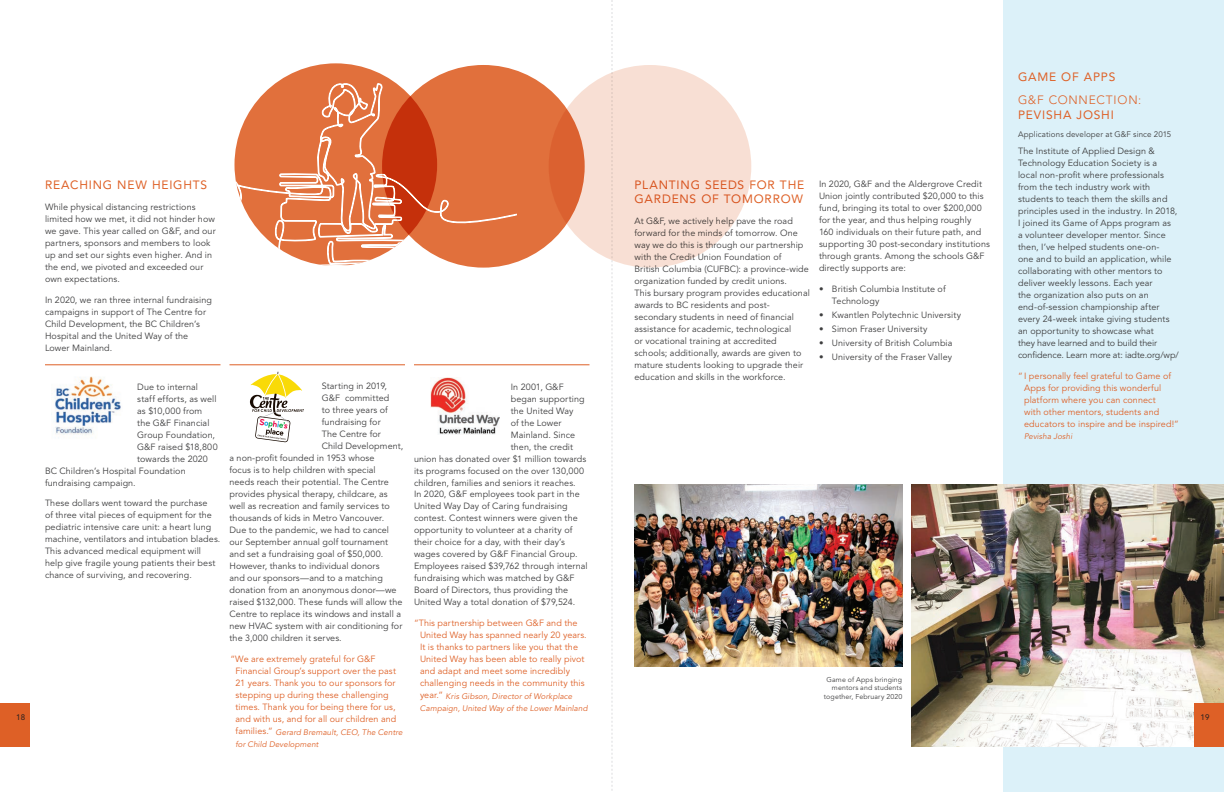
<style>
.page{position:relative;width:1224px;height:792px;background:#fff}
.page>*{position:absolute;margin:0;border:0;box-sizing:border-box;transform-origin:0 0}
.t1{font:12px/14.4px "Avenir LT Std";letter-spacing:.065em;color:#de6026}
.t2{font:300 12px "Avenir LT Std";letter-spacing:.065em;color:#de6026}
.t3{font:9px/12px "Avenir LT Std";letter-spacing:.01em;color:#3e3e3f}
.t4{font:9px/12px "Avenir LT Std";letter-spacing:.01em;color:#de6026}
.t5{font:italic 8px/12px "Avenir LT Std";letter-spacing:.015em;color:#de6026}
.t6{font:8px "Avenir LT Std";letter-spacing:.015em;color:#3e3e3f}
.t7{font:8px "Avenir LT Std";color:#231f20}
.t8{font:7px/8.4px "Avenir LT Std";letter-spacing:.02em;color:#3e3e3f;text-align:right}
.s1{font-style:normal;font-size:9px}
</style>
<div class="page">
<div style="left:0;top:703px;width:29px;height:43px;background:#de6026"></div>
<svg style="left:612px;top:0;width:1px;height:791px"></svg>
<div style="left:1004px;top:0;width:220px;height:792px;background:#dcf1f9"></div>
<img style="left:911px;top:485px;width:313px;height:262px">
<img style="left:634px;top:485px;width:268px;height:181px">
<div style="left:1195px;top:703px;width:29px;height:43px;background:#de6026"></div>
<div style="left:382px;top:65px;width:203px;height:203px;background:#e1703c;border-radius:50%"></div>
<svg style="left:437px;top:65px;width:80px;height:203px"></svg>
<svg style="left:234px;top:63px;width:203px;height:203px"></svg>
<svg style="left:549px;top:65px;width:202px;height:203px;background:#f5d3c5"></svg>
<svg style="left:250px;top:372px;width:54px;height:70px"></svg>
<img style="left:51px;top:376px;width:70px;height:59px">
<img style="left:431px;top:378px;width:69px;height:57px">
<hr style="left:45px;top:365px;width:175px;height:1px;background:#de6026">
<hr style="left:230px;top:365px;width:175px;height:1px;background:#de6026">
<hr style="left:414px;top:365px;width:176px;height:1px;background:#de6026">
<p class="t7" style="left:16px;top:713px;width:11px">30</p>
<p class="t7" style="left:16px;top:713px;width:11px">18</p>
<h1 class="t1" style="left:45px;top:178px;width:164px">REACHING NEW HEIGHTS</h1>
<p class="t3" style="left:45px;top:201px;width:172px">While physical distancing restrictions limited how we met, it did not hinder how we gave. This year called on G&amp;F, and our partners, sponsors and members to look up and set our sights even higher. And in the end, we pivoted and exceeded our own expectations.</p>
<p class="t3" style="left:45px;top:294px;width:169px">In 2020, we ran three internal fundraising campaigns in support of The Centre for Child Development, the BC Children’s Hospital and the United Way of the Lower Mainland.</p>
<p class="t3" style="left:137px;top:381px;width:62px">Due to internal</p>
<p class="t3" style="left:137px;top:393px;width:81px">staff efforts, as well</p>
<p class="t3" style="left:137px;top:405px;width:67px">as $10,000 from</p>
<p class="t3" style="left:137px;top:417px;width:74px">the G&amp;F Financial</p>
<p class="t3" style="left:137px;top:429px;width:79px">Group Foundation,</p>
<p class="t3" style="left:137px;top:441px;width:82px">G&amp;F raised $18,800</p>
<p class="t3" style="left:137px;top:453px;width:72px">towards the 2020</p>
<p class="t3" style="left:45px;top:465px;width:142px">BC Children’s Hospital Foundation</p>
<p class="t3" style="left:45px;top:477px;width:92px">fundraising campaign.</p>
<p class="t3" style="left:45px;top:498px;width:177px">These dollars went toward the purchase<br>of three vital pieces of equipment for the pediatric intensive care unit: a heart lung machine, ventilators and intubation blades.<br>This advanced medical equipment will help give fragile young patients their best chance of surviving, and recovering.</p>
<p class="t3" style="left:322px;top:381px;width:67px">Starting in 2019,</p>
<p class="t3" style="left:322px;top:393px;width:69px">G&amp;F committed</p>
<p class="t3" style="left:322px;top:405px;width:68px">to three years of</p>
<p class="t3" style="left:322px;top:417px;width:60px">fundraising for</p>
<p class="t3" style="left:322px;top:429px;width:61px">The Centre for</p>
<p class="t3" style="left:322px;top:441px;width:83px">Child Development,</p>
<p class="t3" style="left:229px;top:453px;width:147px">a non-profit founded in 1953 whose</p>
<p class="t3" style="left:229px;top:465px;width:148px">focus is to help children with special</p>
<p class="t3" style="left:229px;top:477px;width:161px">needs reach their potential. The Centre</p>
<p class="t3" style="left:229px;top:489px;width:160px">provides physical therapy, childcare, as</p>
<p class="t3" style="left:229px;top:501px;width:162px">well as recreation and family services to</p>
<p class="t3" style="left:229px;top:513px;width:156px">thousands of kids in Metro Vancouver.</p>
<p class="t3" style="left:229px;top:525px;width:161px">Due to the pandemic, we had to cancel</p>
<p class="t3" style="left:229px;top:537px;width:160px">our September annual golf tournament</p>
<p class="t3" style="left:229px;top:549px;width:155px">and set a fundraising goal of $50,000.</p>
<p class="t3" style="left:229px;top:561px;width:152px">However, thanks to individual donors</p>
<p class="t3" style="left:229px;top:573px;width:155px">and our sponsors—and to a matching</p>
<p class="t3" style="left:229px;top:585px;width:169px">donation from an anonymous donor—we</p>
<p class="t3" style="left:229px;top:597px;width:174px">raised $132,000. These funds will allow the</p>
<p class="t3" style="left:229px;top:609px;width:173px">Centre to replace its windows and install a</p>
<p class="t3" style="left:229px;top:621px;width:174px">new HVAC system with air conditioning for</p>
<p class="t3" style="left:229px;top:633px;width:114px">the 3,000 children it serves.</p>
<p class="t4" style="left:236px;top:654px;width:162px;text-indent:-5px">“We are extremely grateful for G&amp;F Financial Group’s support over the past 21 years. Thank you to our sponsors for stepping up during these challenging times. Thank you for being there for us, and with us, and for all our children and</p>
<p class="t5" style="left:235px;top:726px;width:169px"><span class="s1">families.”</span> Gerard Bremault, CEO, The Centre for Child Development</p>
<p class="t3" style="left:511px;top:381px;width:54px">In 2001, G&amp;F</p>
<p class="t3" style="left:511px;top:393px;width:75px">began supporting</p>
<p class="t3" style="left:511px;top:405px;width:64px">the United Way</p>
<p class="t3" style="left:511px;top:417px;width:52px">of the Lower</p>
<p class="t3" style="left:511px;top:429px;width:66px">Mainland. Since</p>
<p class="t3" style="left:511px;top:441px;width:64px">then, the credit</p>
<p class="t3" style="left:414px;top:453px;width:174px">union has donated over $1 million towards</p>
<p class="t3" style="left:414px;top:465px;width:172px">its programs focused on the over 130,000</p>
<p class="t3" style="left:414px;top:477px;width:163px">children, families and seniors it reaches.</p>
<p class="t3" style="left:414px;top:489px;width:167px">In 2020, G&amp;F employees took part in the</p>
<p class="t3" style="left:414px;top:501px;width:155px">United Way Day of Caring fundraising</p>
<p class="t3" style="left:414px;top:513px;width:165px">contest. Contest winners were given the</p>
<p class="t3" style="left:414px;top:525px;width:160px">opportunity to volunteer at a charity of</p>
<p class="t3" style="left:414px;top:537px;width:153px">their choice for a day, with their day’s</p>
<p class="t3" style="left:414px;top:549px;width:165px">wages covered by G&amp;F Financial Group.</p>
<p class="t3" style="left:414px;top:561px;width:175px">Employees raised $39,762 through internal</p>
<p class="t3" style="left:414px;top:573px;width:162px">fundraising which was matched by G&amp;F</p>
<p class="t3" style="left:414px;top:585px;width:156px">Board of Directors, thus providing the</p>
<p class="t3" style="left:414px;top:597px;width:163px">United Way a total donation of $79,524.</p>
<p class="t4" style="left:420px;top:618px;width:168px;text-indent:-6px">“This partnership between G&amp;F and the United Way has spanned nearly 20 years.<br>It is thanks to partners like you that the United Way has been able to really pivot and adapt and meet some incredibly challenging needs in the community this</p>
<p class="t5" style="left:420px;top:690px;width:169px"><span class="s1">year.”</span> Kris Gibson, Director of Workplace<br>Campaign, United Way of the Lower Mainland</p>
<h1 class="t1" style="left:634px;top:178px;width:171px">PLANTING SEEDS FOR THE<br>GARDENS OF TOMORROW</h1>
<p class="t3" style="left:634px;top:216px;width:177px">At G&amp;F, we actively help pave the road forward for the minds of tomorrow. One way we do this is through our partnership with the Credit Union Foundation of<br>British Columbia (CUFBC): a province-wide organization funded by credit unions.<br>This bursary program provides educational awards to BC residents and post&shy;secondary students in need of financial assistance for academic, technological<br>or vocational training at accredited schools; additionally, awards are given to mature students looking to upgrade their education and skills in the workforce.</p>
<p class="t3" style="left:819px;top:178px;width:172px">In 2020, G&amp;F and the Aldergrove Credit Union jointly contributed $20,000 to this fund, bringing its total to over $200,000 for the year, and thus helping roughly<br>160 individuals on their future path, and supporting 30 post-secondary institutions through grants. Among the schools G&amp;F directly supports are:</p>
<p class="t3" style="left:832px;top:283px;width:115px;text-indent:-13px">• British Columbia Institute of<br>Technology</p>
<p class="t3" style="left:819px;top:309px;width:144px">• Kwantlen Polytechnic University</p>
<p class="t3" style="left:819px;top:323px;width:110px">• Simon Fraser University</p>
<p class="t3" style="left:819px;top:337px;width:135px">• University of British Columbia</p>
<p class="t3" style="left:819px;top:352px;width:135px">• University of the Fraser Valley</p>
<h1 class="t1" style="left:1018px;top:70px;width:99px">GAME OF APPS</h1>
<h1 class="t2" style="left:1018px;top:93px;width:125px">G&amp;F CONNECTION:</h1>
<h1 class="t1" style="left:1018px;top:108px;width:97px">PEVISHA JOSHI</h1>
<p class="t6" style="left:1018px;top:130px;width:155px">Applications developer at G&amp;F since 2015</p>
<p class="t3" style="left:1018px;top:145px;width:162px">The Institute of Applied Design &amp; Technology Education Society is a<br>local non-profit where professionals from the tech industry work with students to teach them the skills and principles used in the industry. In 2018, I joined its Game of Apps program as<br>a volunteer developer mentor. Since then, I’ve helped students one-on-<br>one and to build an application, while collaborating with other mentors to deliver weekly lessons. Each year<br>the organization also puts on an end-of-session championship after every 24-week intake giving students an opportunity to showcase what<br>they have learned and to build their confidence. Learn more at: iadte.org/wp/</p>
<p class="t4" style="left:1024px;top:370px;width:156px;text-indent:-6px">“ I personally feel grateful to Game of Apps for providing this wonderful platform where you can connect<br>with other mentors, students and educators to inspire and be inspired!”</p>
<p class="t5" style="left:1024px;top:430px;width:50px">Pevisha Joshi</p>
<p class="t8" style="left:824px;top:675px;width:80px">Game of Apps bringing mentors and students together, February 2020</p>
<p class="t7" style="left:1200px;top:713px;width:11px">19</p>
</div>
